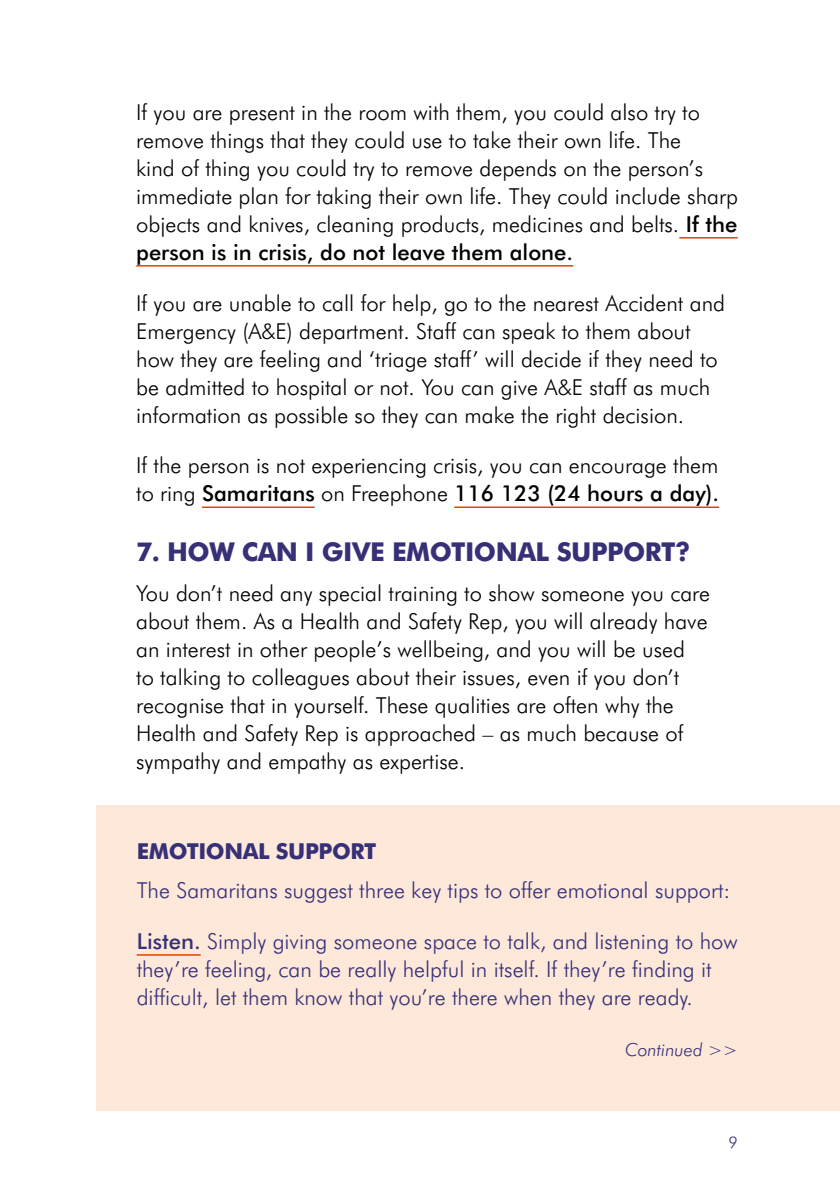
<style>
.page{position:relative;width:840px;height:1191px;background:#fff}
.page>*{position:absolute;margin:0;border:0;box-sizing:border-box;transform-origin:0 0}
.t1{font:700 26px "Futura BT";letter-spacing:-.02em;color:#363077}
.t2{font:300 22px/28px "Futura BT";color:#000}
.t3{font:300 22px/28px "Futura BT";color:#363077}
.t4{font:700 22px "Futura BT";letter-spacing:-.02em;color:#363077}
.t5{font:italic 300 18px "Futura BT";color:#363077}
.t6{font:300 16px "Futura BT";color:#363077}
.s1{font-weight:500}
</style>
<div class="page">
<div style="left:96px;top:805px;width:743px;height:305px;background:#fde8da"></div>
<hr style="left:679px;top:237px;width:58px;height:1px;background:#e24301">
<hr style="left:136px;top:265px;width:437px;height:1px;background:#e24301">
<hr style="left:202px;top:506px;width:112px;height:2px;background:#e24301">
<hr style="left:454px;top:506px;width:264px;height:2px;background:#e24301">
<hr style="left:137px;top:954px;width:63px;height:1px;background:#e24301">
<p class="t2" style="left:136px;top:98px;width:603px">If you are present in the room with them, you could also try to remove things that they could use to take their own life. The<br>kind of thing you could try to remove depends on the person’s immediate plan for taking their own life. They could include sharp objects and knives, cleaning products, medicines and belts. <span class="s1">If the person is in crisis, do not leave them alone.</span></p>
<p class="t2" style="left:136px;top:288px;width:590px">If you are unable to call for help, go to the nearest Accident and Emergency (A&amp;E) department. Staff can speak to them about how they are feeling and ‘triage staff’ will decide if they need to be admitted to hospital or not. You can give A&amp;E staff as much information as possible so they can make the right decision.</p>
<p class="t2" style="left:136px;top:451px;width:584px">If the person is not experiencing crisis, you can encourage them to ring <span class="s1">Samaritans</span> on Freephone <span class="s1">116 123 (24 hours a day).</span></p>
<p class="t1" style="left:136px;top:536px;width:555px">7. HOW CAN I GIVE EMOTIONAL SUPPORT?</p>
<p class="t2" style="left:136px;top:578px;width:575px">You don’t need any special training to show someone you care about them. As a Health and Safety Rep, you will already have an interest in other people’s wellbeing, and you will be used<br>to talking to colleagues about their issues, even if you don’t recognise that in yourself. These qualities are often why the Health and Safety Rep is approached – as much because of sympathy and empathy as expertise.</p>
<p class="t4" style="left:137px;top:837px;width:241px">EMOTIONAL SUPPORT</p>
<p class="t3" style="left:137px;top:876px;width:595px">The Samaritans suggest three key tips to offer emotional support:</p>
<p class="t3" style="left:137px;top:927px;width:602px"><span class="s1">Listen.</span> Simply giving someone space to talk, and listening to how they’re feeling, can be really helpful in itself. If they’re finding it difficult, let them know that you’re there when they are ready.</p>
<p class="t5" style="left:625px;top:1038px;width:114px">Continued &gt;&gt;</p>
<p class="t6" style="left:728px;top:1133px;width:11px">9</p>
</div>
